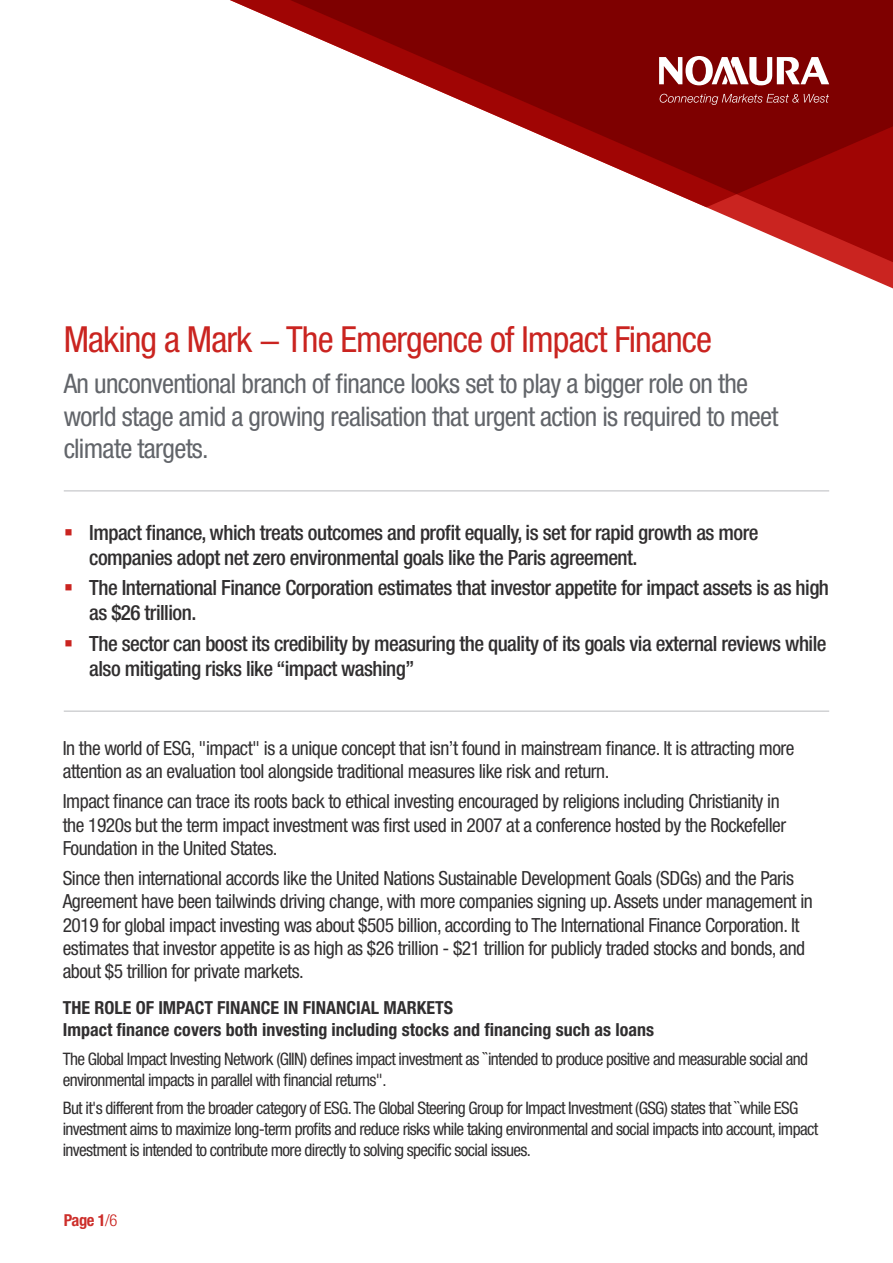
<style>
.page{position:relative;width:893px;height:1263px;background:#fff}
.page>*{position:absolute;margin:0;border:0;box-sizing:border-box;transform-origin:0 0}
.t1{font:condensed 36px "Helvetica Neue LT Std";letter-spacing:-.025em;color:#ca2420}
.t2{font:condensed 27px/32.4px "Helvetica Neue LT Std";letter-spacing:-.025em;color:#62656a}
.t3{font:500 condensed 21px/25.2px "Helvetica Neue LT Std";letter-spacing:-.025em;color:#312f30}
.t4{font:condensed 19.5px/23.4px "Helvetica Neue LT Std";letter-spacing:-.025em;color:#312f30}
.t5{font:700 condensed 18px/21.3px "Helvetica Neue LT Std";color:#312f30}
.t6{font:condensed 17.25px/21.3px "Helvetica Neue LT Std";letter-spacing:-.04em;color:#312f30}
.t7{font:700 condensed 16.5px "Helvetica Neue LT Std";color:#cd2f2b}
.s1{font-weight:300;color:#ca2420}
</style>
<div class="page">
<svg style="left:706px;top:207px;width:187px;height:64px"></svg>
<svg style="left:230px;top:0;width:663px;height:207px"></svg>
<svg style="left:659px;top:56px;width:170px;height:30px"></svg>
<svg style="left:660px;top:94px;width:169px;height:11px;background:#952e2e"></svg>
<hr style="left:64px;top:710px;width:765px;height:2px;background:#d1d2d4">
<hr style="left:64px;top:490px;width:765px;height:2px;background:#d1d2d4">
<h1 class="t1" style="left:64px;top:319px;width:650px">Making a Mark − The Emergence of Impact Finance</h1>
<h2 class="t2" style="left:64px;top:367px;width:716px">An unconventional branch of finance looks set to play a bigger role on the world stage amid a growing realisation that urgent action is required to meet climate targets.</h2>
<p class="t3" style="left:89px;top:519px;width:671px">Impact finance, which treats outcomes and profit equally, is set for rapid growth as more companies adopt net zero environmental goals like the Paris agreement.</p>
<p class="t3" style="left:89px;top:575px;width:741px">The International Finance Corporation estimates that investor appetite for impact assets is as high as $26 trillion.</p>
<p class="t3" style="left:89px;top:631px;width:739px">The sector can boost its credibility by measuring the quality of its goals via external reviews while also mitigating risks like “impact washing”</p>
<p class="t4" style="left:63px;top:736px;width:733px">In the world of ESG, "impact" is a unique concept that isn’t found in mainstream finance. It is attracting more attention as an evaluation tool alongside traditional measures like risk and return.</p>
<p class="t4" style="left:63px;top:789px;width:725px">Impact finance can trace its roots back to ethical investing encouraged by religions including Christianity in the 1920s but the term impact investment was first used in 2007 at a conference hosted by the Rockefeller<br>Foundation in the United States.</p>
<p class="t4" style="left:63px;top:866px;width:752px">Since then international accords like the United Nations Sustainable Development Goals (SDGs) and the Paris Agreement have been tailwinds driving change, with more companies signing up. Assets under management in 2019 for global impact investing was about $505 billion, according to The International Finance Corporation. It estimates that investor appetite is as high as $26 trillion - $21 trillion for publicly traded stocks and bonds, and about $5 trillion for private markets.</p>
<p class="t5" style="left:63px;top:997px;width:593px">THE ROLE OF IMPACT FINANCE IN FINANCIAL MARKETS<br>Impact finance covers both investing including stocks and financing such as loans</p>
<p class="t6" style="left:63px;top:1048px;width:747px">The Global Impact Investing Network (GIIN) defines impact investment as ``intended to produce positive and measurable social and environmental impacts in parallel with financial returns".</p>
<p class="t6" style="left:63px;top:1097px;width:757px">But it's different from the broader category of ESG. The Global Steering Group for Impact Investment (GSG) states that ``while ESG investment aims to maximize long-term profits and reduce risks while taking environmental and social impacts into account, impact investment is intended to contribute more directly to solving specific social issues.</p>
<p class="t7" style="left:64px;top:1210px;width:55px">Page 1<span class="s1">/6</span></p>
</div>
